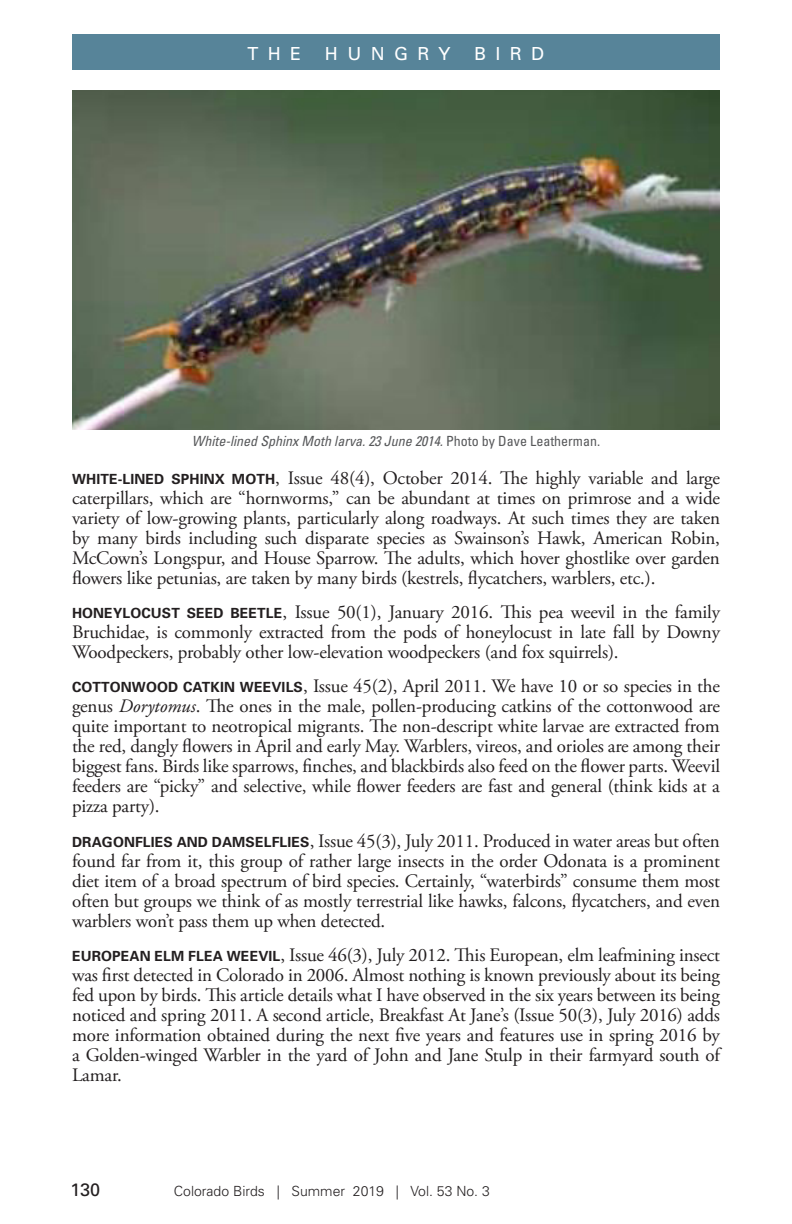
<style>
.page{position:relative;width:792px;height:1224px;background:#fff}
.page>*{position:absolute;margin:0;border:0;box-sizing:border-box;transform-origin:0 0}
.BODY{font:19px/20px "Adobe Garamond Pro";letter-spacing:-.01em;color:#231f20;text-align:justify}
.Header_1_-_Aqua_Head{font:18px "Univers";letter-spacing:.52em;color:#fff}
.t1{font:18px "Univers";color:#231f20}
.Photo_Caption-Center{font:italic condensed 14px "Univers";color:#57585a}
.t2{font:300 14px "Univers";color:#231f20}
.s1{font-style:normal}
.s2{font-family:"Univers";font-weight:700;font-size:14px}
.s3{font-style:italic}
</style>
<div class="page">
<div style="left:72px;top:34px;width:648px;height:36px;background:#578499"></div>
<img style="left:72px;top:90px;width:648px;height:339px">
<p class="Header_1_-_Aqua_Head" style="left:248px;top:43px;width:55px">THE</p>
<p class="Header_1_-_Aqua_Head" style="left:325px;top:43px;width:127px">HUNGRY</p>
<p class="Header_1_-_Aqua_Head" style="left:474px;top:43px;width:72px">BIRD</p>
<p class="Photo_Caption-Center" style="left:192px;top:432px;width:410px">White-lined Sphinx Moth larva. 23 June 2014. <span class="s1">Photo by Dave Leatherman.</span></p>
<p class="BODY" style="left:72px;top:468px;width:650px"><span class="s2">WHITE-LINED SPHINX MOTH</span>, Issue 48(4), October 2014. The highly variable and large caterpillars, which are “hornworms,” can be abundant at times on primrose and a wide variety of low-growing plants, particularly along roadways. At such times they are taken by many birds including such disparate species as Swainson’s Hawk, American Robin, McCown’s Longspur, and House Sparrow. The adults, which hover ghostlike over garden flowers like petunias, are taken by many birds (kestrels, flycatchers, warblers, etc.).</p>
<p class="BODY" style="left:72px;top:603px;width:650px"><span class="s2">HONEYLOCUST SEED BEETLE</span>, Issue 50(1), January 2016. This pea weevil in the family Bruchidae, is commonly extracted from the pods of honeylocust in late fall by Downy Woodpeckers, probably other low-elevation woodpeckers (and fox squirrels).</p>
<p class="BODY" style="left:72px;top:677px;width:650px"><span class="s2">COTTONWOOD CATKIN WEEVILS</span>, Issue 45(2), April 2011. We have 10 or so species in the genus <span class="s3">Dorytomus</span>. The ones in the male, pollen-producing catkins of the cottonwood are quite important to neotropical migrants. The non-descript white larvae are extracted from the red, dangly flowers in April and early May. Warblers, vireos, and orioles are among their biggest fans. Birds like sparrows, finches, and blackbirds also feed on the flower parts. Weevil feeders are “picky” and selective, while flower feeders are fast and general (think kids at a pizza party).</p>
<p class="BODY" style="left:72px;top:831px;width:650px"><span class="s2">DRAGONFLIES AND DAMSELFLIES</span>, Issue 45(3), July 2011. Produced in water areas but often found far from it, this group of rather large insects in the order Odonata is a prominent diet item of a broad spectrum of bird species. Certainly, “waterbirds” consume them most often but groups we think of as mostly terrestrial like hawks, falcons, flycatchers, and even warblers won’t pass them up when detected.</p>
<p class="BODY" style="left:72px;top:946px;width:650px"><span class="s2">EUROPEAN ELM FLEA WEEVIL</span>, Issue 46(3), July 2012. This European, elm leafmining insect was first detected in Colorado in 2006. Almost nothing is known previously about its being fed upon by birds. This article details what I have observed in the six years between its being noticed and spring 2011. A second article, Breakfast At Jane’s (Issue 50(3), July 2016) adds more information obtained during the next five years and features use in spring 2016 by a Golden-winged Warbler in the yard of John and Jane Stulp in their farmyard south of Lamar.</p>
<p class="t1" style="left:70px;top:1179px;width:32px">130</p>
<p class="t2" style="left:174px;top:1182px;width:317px">Colorado Birds | Summer 2019 | Vol. 53 No. 3</p>
</div>
